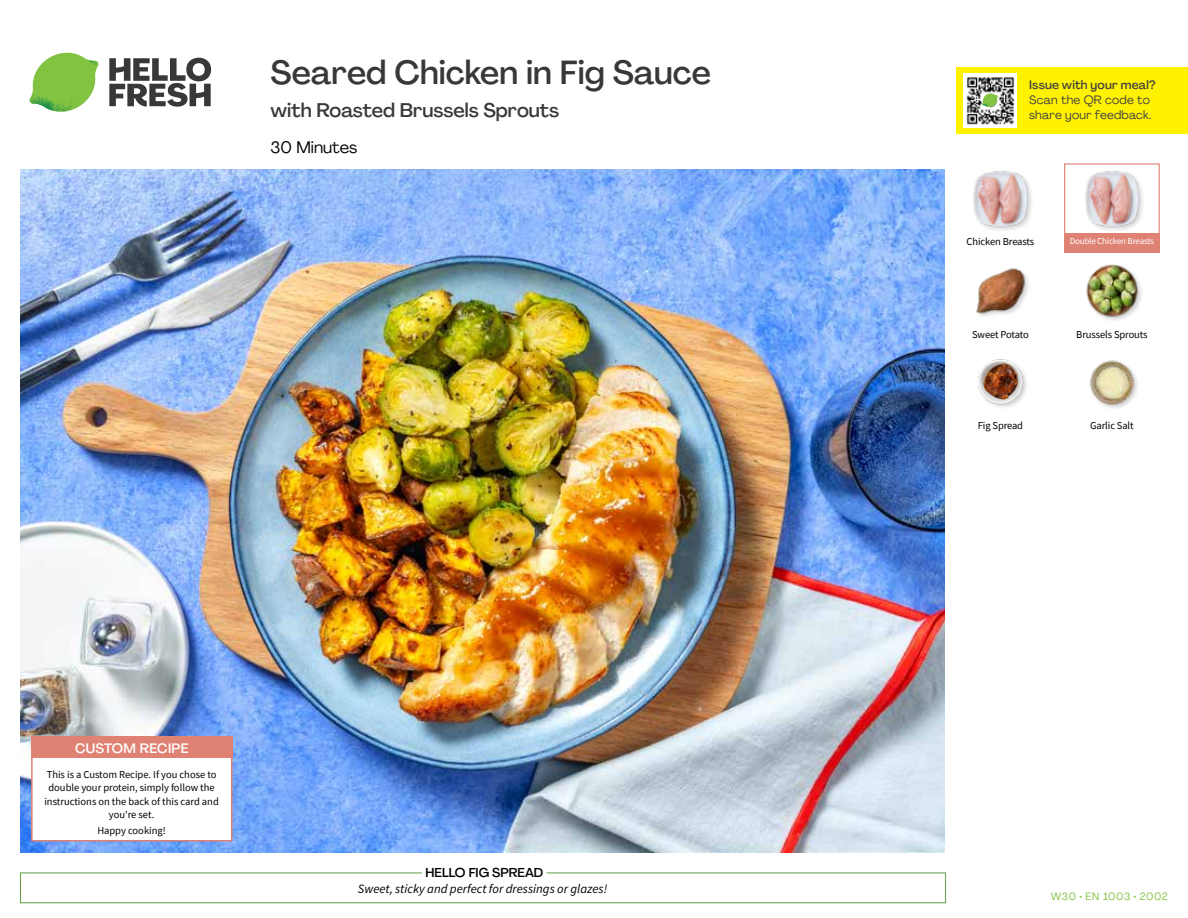
<style>
.page{position:relative;width:1188px;height:918px;background:#fff}
.page>*{position:absolute;margin:0;border:0;box-sizing:border-box;transform-origin:0 0}
.t1{font:500 33px "Agrandir";color:#383839}
.t2{font:500 19.5px "Agrandir";color:#383839}
.t3{font:16.5px "Agrandir";color:#000}
.t4{font:500 13.5px "Agrandir";letter-spacing:.02em;color:#fff}
.t5{font:italic 12.75px "Source Sans Pro";color:#000}
.t6{font:500 12.75px "Agrandir";color:#000}
.t7{font:12px/15px "Agrandir";letter-spacing:.02em;color:#414042}
.t8{font:500 12px "Agrandir";letter-spacing:.02em;color:#414042}
.t9{font:10.5px/13.5px "Source Sans Pro";letter-spacing:-.005em;color:#000;text-align:center}
.t10{font:10.5px "Agrandir";letter-spacing:.05em;color:#82c341}
.t11{font:10.5px "Source Sans Pro";letter-spacing:-.025em;color:#000}
.t12{font:9px "Source Sans Pro";letter-spacing:-.02em;color:#fff}
</style>
<div class="page">
<svg style="left:109px;top:57px;width:102px;height:50px"></svg>
<svg style="left:34px;top:53px;width:62px;height:40px"></svg>
<img style="left:67px;top:53px;width:32px;height:26px">
<img style="left:33px;top:75px;width:59px;height:11px">
<img style="left:29px;top:79px;width:61px;height:33px">
<img style="left:65px;top:86px;width:27px;height:25px">
<div style="left:20px;top:873px;width:926px;height:30px;border:1px solid #609f43"></div>
<div style="left:422px;top:865px;width:124px;height:15px;background:#fff"></div>
<img style="left:21px;top:170px;width:924px;height:682px">
<img style="left:1090px;top:360px;width:48px;height:48px">
<img style="left:978px;top:359px;width:49px;height:48px">
<img style="left:1086px;top:264px;width:55px;height:55px">
<img style="left:976px;top:268px;width:53px;height:48px">
<div style="left:1084px;top:170px;width:61px;height:63px;background:#000;opacity:.2"></div>
<img style="left:1084px;top:170px;width:57px;height:57px">
<div style="left:973px;top:170px;width:61px;height:63px;background:#000;opacity:.2"></div>
<img style="left:973px;top:170px;width:56px;height:57px">
<div style="left:1064px;top:163px;width:96px;height:73px;border:1px solid #df8273"></div>
<div style="left:1064px;top:234px;width:96px;height:19px;background:#df8273"></div>
<div style="left:31px;top:737px;width:201px;height:104px;background:#fff;border:2px solid #df8273"></div>
<div style="left:31px;top:737px;width:202px;height:21px;background:#df8273"></div>
<div style="left:956px;top:67px;width:232px;height:67px;background:#fff200"></div>
<img style="left:964px;top:74px;width:52px;height:54px">
<svg style="left:982px;top:93px;width:16px;height:14px"></svg>
<h1 class="t1" style="left:271px;top:52px;width:442px">Seared Chicken in Fig Sauce</h1>
<h2 class="t2" style="left:271px;top:98px;width:290px">with Roasted Brussels Sprouts</h2>
<h3 class="t3" style="left:271px;top:137px;width:88px">30 Minutes</h3>
<p class="t4" style="left:75px;top:739px;width:115px">CUSTOM RECIPE</p>
<p class="t9" style="left:44px;top:767px;width:176px">This is a Custom Recipe. If you chose to double your protein, simply follow the instructions on the back of this card and you're set.</p>
<p class="t9" style="left:97px;top:824px;width:70px">Happy cooking!</p>
<p class="t6" style="left:426px;top:864px;width:119px">HELLO FIG SPREAD</p>
<p class="t5" style="left:358px;top:881px;width:251px">Sweet, sticky and perfect for dressings or glazes!</p>
<p class="t8" style="left:1029px;top:77px;width:128px">Issue with your meal?</p>
<p class="t7" style="left:1029px;top:92px;width:124px">Scan the QR code to share your feedback.</p>
<p class="t9" style="left:967px;top:235px;width:69px">Chicken Breasts</p>
<p class="t12" style="left:1070px;top:236px;width:86px">Double Chicken Breasts</p>
<p class="t11" style="left:972px;top:328px;width:58px">Sweet Potato</p>
<p class="t9" style="left:1076px;top:328px;width:73px">Brussels Sprouts</p>
<p class="t9" style="left:978px;top:419px;width:47px">Fig Spread</p>
<p class="t9" style="left:1090px;top:419px;width:45px">Garlic Salt</p>
<p class="t10" style="left:1051px;top:890px;width:118px">W30 • EN 1003 • 2002</p>
</div>
